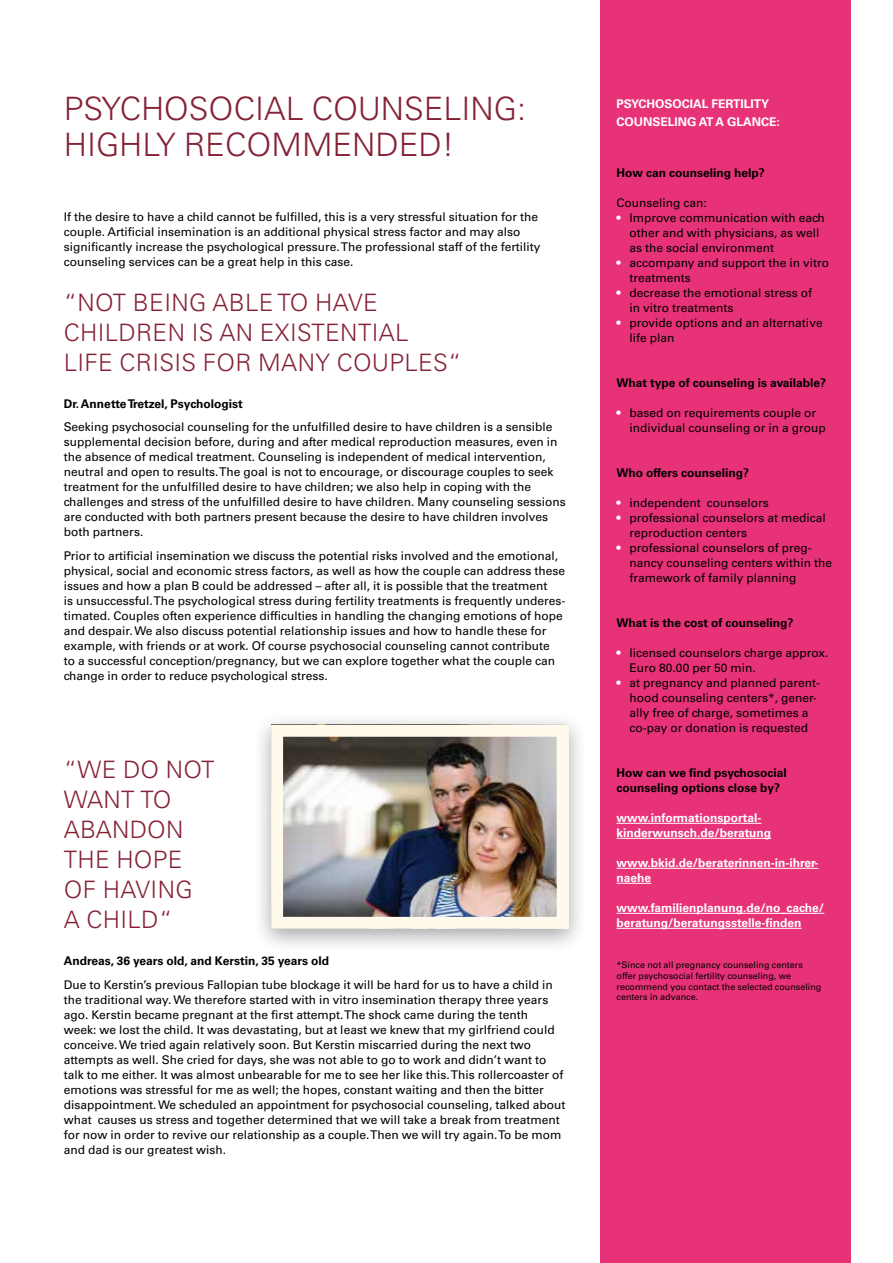
<style>
.page{position:relative;width:893px;height:1263px;background:#fff}
.page>*{position:absolute;margin:0;border:0;box-sizing:border-box;transform-origin:0 0}
.t1{font:300 32.25px/36px "Univers LT Std";color:#852236}
.t2{font:300 24px/30px "Univers LT Std";letter-spacing:.015em;color:#852236}
.t3{font:12px/15px "Univers LT Std";color:#000}
.t4{font:700 12px/15px "Univers LT Std";color:#000}
.t5{font:700 12px/15px "Univers LT Std";color:#fff}
.t6{font:9px/10.8px "Univers LT Std";color:#000}
.s1{color:#fff}
</style>
<div class="page">
<div style="left:600px;top:0;width:250px;height:1263px;background:#e83278"></div>
<div style="left:252px;top:711px;width:336px;height:242px;background:#000;opacity:.35"></div>
<img style="left:284px;top:738px;width:272px;height:178px">
<div style="left:271px;top:725px;width:298px;height:204px;border:12px solid #fffaec"></div>
<hr style="left:617px;top:823px;width:144px;height:1px;background:#fff">
<hr style="left:617px;top:838px;width:154px;height:1px;background:#fff">
<hr style="left:617px;top:868px;width:201px;height:1px;background:#fff">
<hr style="left:617px;top:883px;width:34px;height:1px;background:#fff">
<hr style="left:617px;top:913px;width:207px;height:1px;background:#fff">
<hr style="left:617px;top:928px;width:184px;height:1px;background:#fff">
<h1 class="t1" style="left:64px;top:90px;width:464px">PSYCHOSOCIAL COUNSELING:<br>HIGHLY RECOMMENDED!</h1>
<p class="t3" style="left:64px;top:210px;width:478px">If the desire to have a child cannot be fulfilled, this is a very stressful situation for the couple. Artificial insemination is an additional physical stress factor and may also significantly increase the psychological pressure. The professional staff of the fertility counseling services can be a great help in this case.</p>
<h2 class="t2" style="left:64px;top:288px;width:399px">“NOT BEING ABLE TO HAVE<br>CHILDREN IS AN EXISTENTIAL<br>LIFE CRISIS FOR MANY COUPLES“</h2>
<p class="t4" style="left:64px;top:396px;width:181px">Dr. Annette Tretzel, Psychologist</p>
<p class="t3" style="left:64px;top:420px;width:503px">Seeking psychosocial counseling for the unfulfilled desire to have children is a sensible supplemental decision before, during and after medical reproduction measures, even in the absence of medical treatment. Counseling is independent of medical intervention, neutral and open to results. The goal is not to encourage, or discourage couples to seek treatment for the unfulfilled desire to have children; we also help in coping with the challenges and stress of the unfulfilled desire to have children. Many counseling sessions are conducted with both partners present because the desire to have children involves both partners.</p>
<p class="t3" style="left:64px;top:548px;width:503px">Prior to artificial insemination we discuss the potential risks involved and the emotional, physical, social and economic stress factors, as well as how the couple can address these issues and how a plan B could be addressed – after all, it is possible that the treatment<br>is unsuccessful. The psychological stress during fertility treatments is frequently underes&shy;timated. Couples often experience difficulties in handling the changing emotions of hope and despair. We also discuss potential relationship issues and how to handle these for example, with friends or at work. Of course psychosocial counseling cannot contribute<br>to a successful conception/pregnancy, but we can explore together what the couple can change in order to reduce psychological stress.</p>
<h2 class="t2" style="left:64px;top:754px;width:152px">“WE DO NOT<br>WANT TO<br>ABANDON<br>THE HOPE<br>OF HAVING<br>A CHILD“</h2>
<p class="t4" style="left:64px;top:953px;width:267px">Andreas, 36 years old, and Kerstin, 35 years old</p>
<p class="t3" style="left:64px;top:977px;width:503px">Due to Kerstin’s previous Fallopian tube blockage it will be hard for us to have a child in the traditional way. We therefore started with in vitro insemination therapy three years ago. Kerstin became pregnant at the first attempt. The shock came during the tenth<br>week: we lost the child. It was devastating, but at least we knew that my girlfriend could conceive. We tried again relatively soon. But Kerstin miscarried during the next two attempts as well. She cried for days, she was not able to go to work and didn’t want to talk to me either. It was almost unbearable for me to see her like this. This rollercoaster of emotions was stressful for me as well; the hopes, constant waiting and then the bitter disappointment. We scheduled an appointment for psychosocial counseling, talked about what causes us stress and together determined that we will take a break from treatment for now in order to revive our relationship as a couple. Then we will try again. To be mom and dad is our greatest wish.</p>
<p class="t5" style="left:617px;top:95px;width:165px;line-height:18px">PSYCHOSOCIAL FERTILITY<br>COUNSELING AT A GLANCE:</p>
<p class="t4" style="left:617px;top:165px;width:150px">How can counseling help?</p>
<p class="t3" style="left:617px;top:195px;width:92px">Counseling can:</p>
<p class="t3" style="left:629px;top:210px;width:197px;text-indent:-13px"><span class="s1">•</span> Improve communication with each other and with physicians, as well as the social environment</p>
<p class="t3" style="left:629px;top:255px;width:201px;text-indent:-13px"><span class="s1">•</span> accompany and support the in vitro treatments</p>
<p class="t3" style="left:629px;top:285px;width:184px;text-indent:-13px"><span class="s1">•</span> decrease the emotional stress of in vitro treatments</p>
<p class="t3" style="left:629px;top:315px;width:195px;text-indent:-13px"><span class="s1">•</span> provide options and an alternative life plan</p>
<p class="t4" style="left:617px;top:375px;width:211px">What type of counseling is available?</p>
<p class="t3" style="left:629px;top:405px;width:198px;text-indent:-13px"><span class="s1">•</span> based on requirements couple or individual counseling or in a group</p>
<p class="t4" style="left:617px;top:465px;width:134px">Who offers counseling?</p>
<p class="t3" style="left:617px;top:495px;width:154px"><span class="s1">•</span> independent counselors</p>
<p class="t3" style="left:629px;top:510px;width:198px;text-indent:-13px"><span class="s1">•</span> professional counselors at medical reproduction centers</p>
<p class="t3" style="left:629px;top:540px;width:204px;text-indent:-13px"><span class="s1">•</span> professional counselors of preg&shy;nancy counseling centers within the framework of family planning</p>
<p class="t4" style="left:617px;top:615px;width:179px">What is the cost of counseling?</p>
<p class="t3" style="left:629px;top:645px;width:201px;text-indent:-13px"><span class="s1">•</span> licensed counselors charge approx.<br>Euro 80.00 per 50 min.</p>
<p class="t3" style="left:629px;top:675px;width:192px;text-indent:-13px"><span class="s1">•</span> at pregnancy and planned parent&shy;hood counseling centers*, gener&shy;ally free of charge, sometimes a co-pay or donation is requested</p>
<p class="t4" style="left:617px;top:765px;width:172px">How can we find psychosocial counseling options close by?</p>
<p class="t5" style="left:617px;top:810px;width:156px">www.informationsportal&shy;kinderwunsch.de/beratung</p>
<p class="t5" style="left:617px;top:855px;width:203px">www.bkid.de/beraterinnen-in-ihrer&shy;naehe</p>
<p class="t5" style="left:617px;top:900px;width:209px">www.familienplanung.de/no_cache/ beratung/beratungsstelle-finden</p>
<p class="t6" style="left:617px;top:959px;width:206px">*Since not all pregnancy counseling centers offer psychosocial fertility counseling, we recommend you contact the selected counseling centers in advance.</p>
</div>
